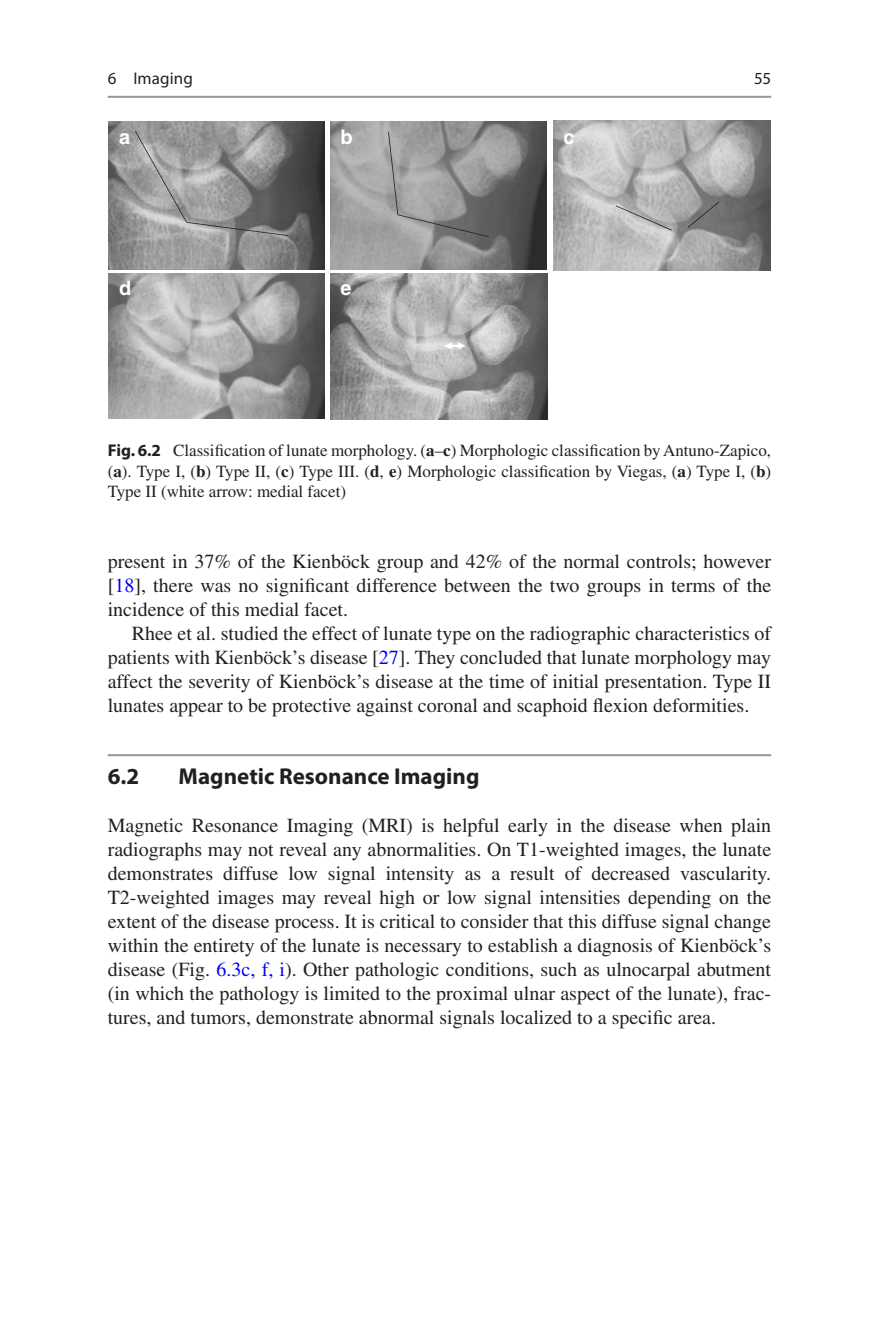
<style>
.page{position:relative;width:879px;height:1333px;background:#fff}
.page>*{position:absolute;margin:0;border:0;box-sizing:border-box;transform-origin:0 0}
._1_hd{font:700 23px "Myriad Pro";color:#231f20}
.Text_flush{font:20px/24px "Times LT Std";color:#231f20;text-align:justify}
.Text{font:20px/24px "Times LT Std";color:#231f20;text-align:justify}
.t1{font:20px "Helvetica Bold 2";color:#fff}
.t2{font:17px/20px "Times LT Std";color:#231f20;text-align:justify}
.t3{font:17px "Myriad Pro";letter-spacing:.005em;color:#231f20}
.s1{font-family:"Myriad Pro";font-weight:700}
.s2{font-weight:700}
.s3{color:#00f}
</style>
<div class="page">
<img style="left:108px;top:121px;width:216px;height:149px">
<img style="left:330px;top:121px;width:216px;height:149px">
<img style="left:553px;top:121px;width:217px;height:150px">
<img style="left:108px;top:273px;width:216px;height:145px">
<img style="left:330px;top:273px;width:218px;height:146px">
<svg style="left:135px;top:131px;width:153px;height:105px;background:#959595"></svg>
<svg style="left:388px;top:132px;width:101px;height:105px;background:#959596"></svg>
<svg style="left:687px;top:202px;width:32px;height:26px"></svg>
<svg style="left:616px;top:205px;width:56px;height:25px"></svg>
<svg style="left:444px;top:342px;width:21px;height:7px"></svg>
<hr style="left:108px;top:754px;width:663px;height:2px;background:#939598">
<hr style="left:108px;top:96px;width:663px;height:2px;background:#939598">
<p class="t3" style="left:108px;top:68px;width:87px">6 Imaging</p>
<p class="t1" style="left:119px;top:124px;width:13px">a</p>
<p class="t1" style="left:340px;top:124px;width:14px">b</p>
<p class="t1" style="left:119px;top:276px;width:14px">d</p>
<p class="t1" style="left:340px;top:276px;width:13px">e</p>
<p class="t1" style="left:563px;top:124px;width:13px">c</p>
<p class="t3" style="left:754px;top:68px;width:19px">55</p>
<p class="t2" style="left:108px;top:440px;width:665px"><span class="s1">Fig. 6.2</span> Classification of lunate morphology. (<span class="s2">a</span>–<span class="s2">c</span>) Morphologic classification by Antuno-Zapico, (<span class="s2">a</span>). Type I, (<span class="s2">b</span>) Type II, (<span class="s2">c</span>) Type III. (<span class="s2">d</span>, <span class="s2">e</span>) Morphologic classification by Viegas, (<span class="s2">a</span>) Type I, (<span class="s2">b</span>)<br>Type II (white arrow: medial facet)</p>
<p class="Text" style="left:108px;top:549px;width:665px">present in 37% of the Kienböck group and 42% of the normal controls; however [<span class="s3">18</span>], there was no significant difference between the two groups in terms of the incidence of this medial facet.</p>
<p class="Text" style="left:108px;top:621px;width:665px;text-indent:24px">Rhee et al. studied the effect of lunate type on the radiographic characteristics of patients with Kienböck’s disease [<span class="s3">27</span>]. They concluded that lunate morphology may affect the severity of Kienböck’s disease at the time of initial presentation. Type II lunates appear to be protective against coronal and scaphoid flexion deformities.</p>
<h2 class="_1_hd" style="left:108px;top:761px;width:33px">6.2</h2>
<h2 class="_1_hd" style="left:179px;top:761px;width:302px">Magnetic Resonance Imaging</h2>
<p class="Text_flush" style="left:108px;top:813px;width:665px">Magnetic Resonance Imaging (MRI) is helpful early in the disease when plain radiographs may not reveal any abnormalities. On T1-weighted images, the lunate demonstrates diffuse low signal intensity as a result of decreased vascularity.<br>T2-weighted images may reveal high or low signal intensities depending on the extent of the disease process. It is critical to consider that this diffuse signal change within the entirety of the lunate is necessary to establish a diagnosis of Kienböck’s disease (Fig. <span class="s3">6.3c, f, i</span>). Other pathologic conditions, such as ulnocarpal abutment (in which the pathology is limited to the proximal ulnar aspect of the lunate), frac&shy;tures, and tumors, demonstrate abnormal signals localized to a specific area.</p>
</div>
